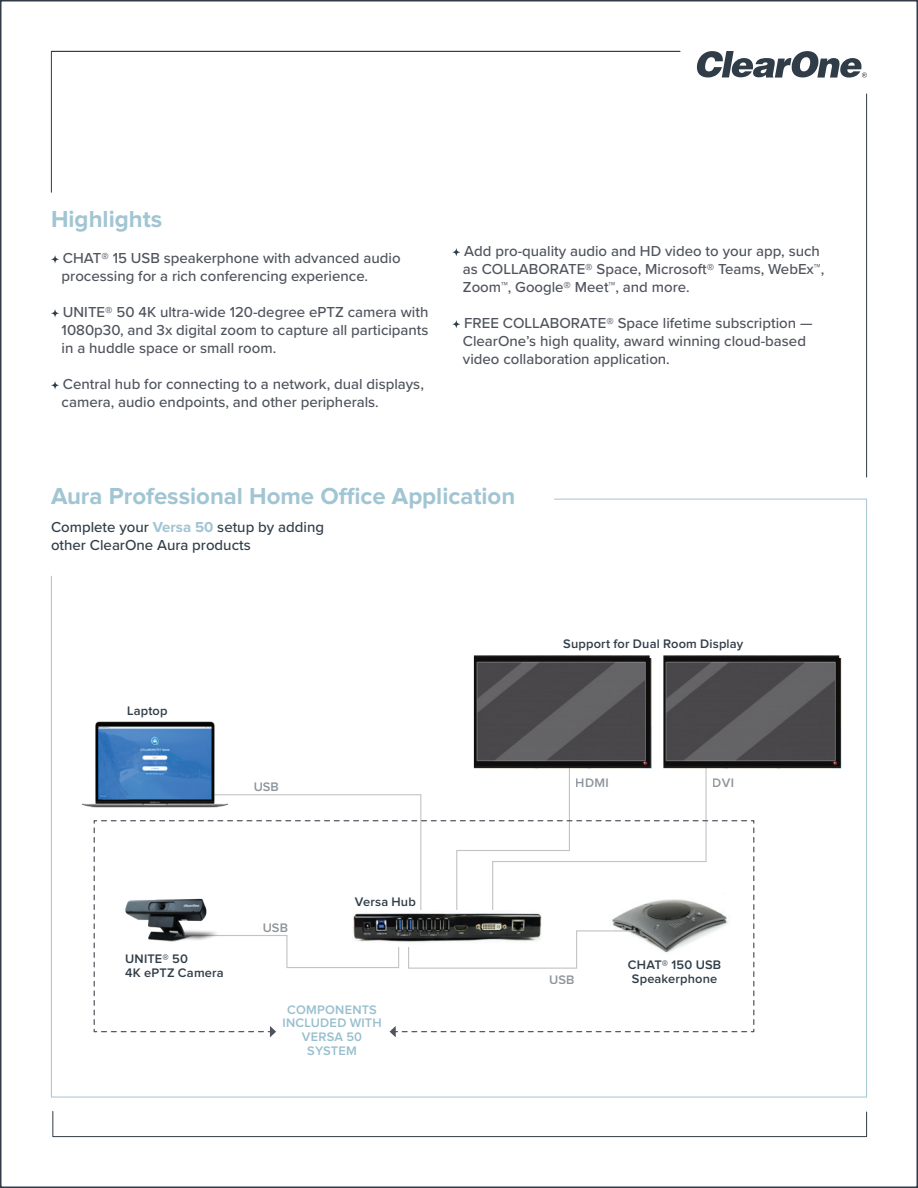
<style>
.page{position:relative;width:918px;height:1188px;background:#fff}
.page>*{position:absolute;margin:0;border:0;box-sizing:border-box;transform-origin:0 0}
.t1{font:700 24px "Proxima Nova";color:#a1c5d2}
.t2{font:500 15px/18px "Proxima Nova";color:#4f535c}
.t3{font:500 15px/18px "Proxima Nova";color:#303d48}
.t4{font:600 12.75px/13.6px "Proxima Nova";letter-spacing:.015em;color:#303d48}
.t5{font:600 12.75px/13.6px "Proxima Nova";letter-spacing:.02em;color:#97bfcd;text-align:center}
.s1{font-weight:700;color:#a1c5d2}
</style>
<div class="page">
<svg style="left:51px;top:255px;width:8px;height:8px"></svg>
<svg style="left:51px;top:309px;width:8px;height:8px"></svg>
<svg style="left:51px;top:381px;width:8px;height:8px"></svg>
<svg style="left:452px;top:248px;width:8px;height:8px"></svg>
<svg style="left:452px;top:320px;width:8px;height:8px"></svg>
<svg style="left:696px;top:51px;width:171px;height:27px"></svg>
<hr style="left:866px;top:94px;width:1px;height:383px;background:#303d48">
<svg style="left:51px;top:498px;width:816px;height:600px"></svg>
<svg style="left:52px;top:1111px;width:815px;height:26px"></svg>
<hr style="left:51px;top:51px;width:629px;height:1px;background:#303d48">
<img style="left:353px;top:910px;width:188px;height:36px">
<h1 class="t1" style="left:51px;top:205px;width:113px">Highlights</h1>
<p class="t2" style="left:62px;top:249px;width:340px">CHAT® 15 USB speakerphone with advanced audio processing for a rich conferencing experience.</p>
<p class="t2" style="left:62px;top:303px;width:368px;text-align:justify">UNITE® 50 4K ultra-wide 120-degree ePTZ camera with 1080p30, and 3x digital zoom to capture all participants in a huddle space or small room.</p>
<p class="t2" style="left:62px;top:375px;width:364px">Central hub for connecting to a network, dual displays, camera, audio endpoints, and other peripherals.</p>
<p class="t2" style="left:463px;top:242px;width:363px">Add pro-quality audio and HD video to your app, such as COLLABORATE® Space, Microsoft® Teams, WebEx™,<br>Zoom™, Google® Meet™, and more.</p>
<p class="t2" style="left:463px;top:314px;width:351px">FREE COLLABORATE® Space lifetime subscription —<br>ClearOne’s high quality, award winning cloud-based video collaboration application.</p>
<h1 class="t1" style="left:51px;top:482px;width:466px">Aura Professional Home Office Application</h1>
<p class="t3" style="left:51px;top:518px;width:275px">Complete your <span class="s1">Versa 50</span> setup by adding other ClearOne Aura products</p>
<p class="t4" style="left:127px;top:704px;width:42px">Laptop</p>
<p class="t4" style="left:253px;top:781px;width:27px">USB</p>
<p class="t4" style="left:563px;top:637px;width:181px">Support for Dual Room Display</p>
<p class="t4" style="left:576px;top:776px;width:35px">HDMI</p>
<p class="t4" style="left:713px;top:776px;width:23px">DVI</p>
<p class="t4" style="left:125px;top:952px;width:100px">UNITE® 50<br>4K ePTZ Camera</p>
<p class="t4" style="left:263px;top:922px;width:27px">USB</p>
<p class="t4" style="left:355px;top:896px;width:62px">Versa Hub</p>
<p class="t5" style="left:282px;top:1003px;width:101px">COMPONENTS<br>INCLUDED WITH<br>VERSA 50<br>SYSTEM</p>
<p class="t4" style="left:549px;top:973px;width:27px">USB</p>
<p class="t4" style="left:628px;top:959px;width:95px;text-align:center">CHAT® 150 USB<br>Speakerphone</p>
</div>
